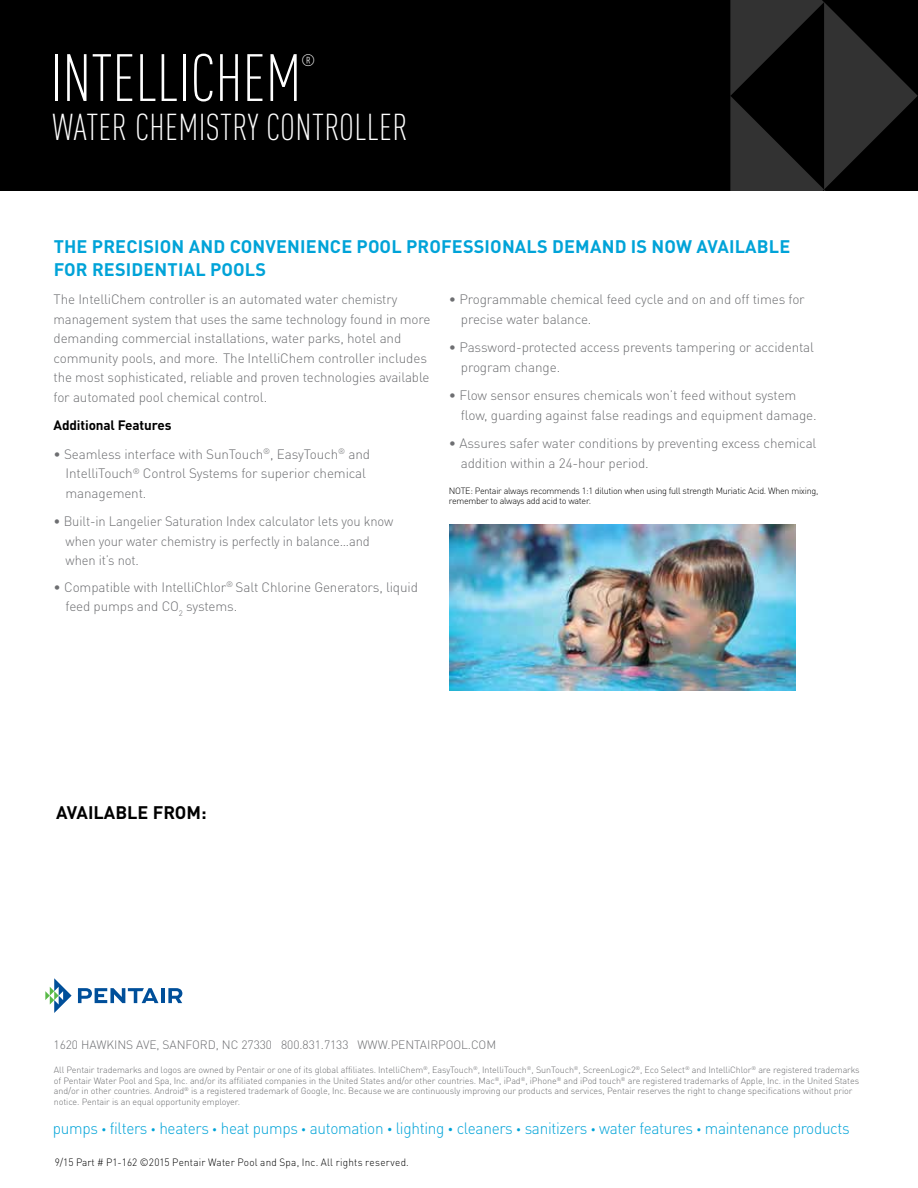
<style>
.page{position:relative;width:918px;height:1188px;background:#fff}
.page>*{position:absolute;margin:0;border:0;box-sizing:border-box;transform-origin:0 0}
.t1{font:300 condensed 65.7px "DIN Pro";color:#fff}
.t2{font:300 condensed 36.9px "DIN Pro";letter-spacing:.01em;color:#fff}
.t3{font:700 18px/22.5px "DIN Pro";letter-spacing:.01em;color:#00a3d8}
.t4{font:700 18px "DIN Pro";color:#000}
.t5{font:300 condensed 16.5px "DIN Pro";color:#fff}
.t6{font:300 16.2px "DIN Pro";letter-spacing:-.02em;color:#00a3d8;scale:.95 1}
.t7{font:300 13.5px/19.5px "DIN Pro";letter-spacing:-.01em;color:#6d6e71}
.t8{font:300 13.5px/19.5px "DIN Pro";letter-spacing:-.01em;color:#6d6e71;scale:.96 1}
.t9{font:700 13.5px "DIN Pro";letter-spacing:-.01em;color:#000}
.t10{font:300 12px "DIN Pro";letter-spacing:-.005em;color:#6d6e71}
.t11{font:300 10.5px "DIN Pro";letter-spacing:.02em;color:#000;scale:.95 1}
.t12{font:300 9px/10.5px "DIN Pro";letter-spacing:-.01em;color:#6d6e71}
.t13{font:300 9px/10.8px "DIN Pro";letter-spacing:-.03em;color:#000}
.s1{font-size:9.75px}
.s2{font-size:10.5px}
</style>
<div class="page">
<div style="left:0;top:0;width:918px;height:190px;background:#000"></div>
<svg style="left:730px;top:0;width:188px;height:190px"></svg>
<svg style="left:45px;top:978px;width:27px;height:35px"></svg>
<svg style="left:78px;top:988px;width:80px;height:15px"></svg>
<hr style="left:161px;top:988px;width:3px;height:15px;background:#004f9a">
<svg style="left:168px;top:988px;width:14px;height:15px"></svg>
<img style="left:449px;top:524px;width:346px;height:166px">
<h1 class="t1" style="left:50px;top:31px;width:253px">INTELLICHEM</h1>
<p class="t5" style="left:301px;top:49px;width:16px">®</p>
<h2 class="t2" style="left:53px;top:101px;width:356px">WATER CHEMISTRY CONTROLLER</h2>
<h3 class="t3" style="left:54px;top:233px;width:738px">THE PRECISION AND CONVENIENCE POOL PROFESSIONALS DEMAND IS NOW AVAILABLE<br>FOR RESIDENTIAL POOLS</h3>
<p class="t7" style="left:54px;top:288px;width:379px">The IntelliChem controller is an automated water chemistry management system that uses the same technology found in more demanding commercial installations, water parks, hotel and community pools, and more. The IntelliChem controller includes the most sophisticated, reliable and proven technologies available for automated pool chemical control.</p>
<p class="t9" style="left:54px;top:414px;width:119px">Additional Features</p>
<p class="t7" style="left:66px;top:443px;width:306px;text-indent:-12px">• Seamless interface with SunTouch<sup>®</sup>, EasyTouch<sup>®</sup> and<br>IntelliTouch<sup>®</sup> Control Systems for superior chemical management.</p>
<p class="t8" style="left:66px;top:510px;width:343px;text-indent:-12px">• Built-in Langelier Saturation Index calculator lets you know when your water chemistry is perfectly in balance…and when it’s not.</p>
<p class="t7" style="left:66px;top:576px;width:354px;text-indent:-12px">• Compatible with IntelliChlor<sup>®</sup> Salt Chlorine Generators, liquid feed pumps and CO<sub>2</sub> systems.</p>
<p class="t7" style="left:461px;top:288px;width:345px;text-indent:-12px">• Programmable chemical feed cycle and on and off times for precise water balance.</p>
<p class="t7" style="left:461px;top:336px;width:355px;text-indent:-12px">• Password-protected access prevents tampering or accidental program change.</p>
<p class="t7" style="left:461px;top:384px;width:357px;text-indent:-12px">• Flow sensor ensures chemicals won’t feed without system flow, guarding against false readings and equipment damage.</p>
<p class="t7" style="left:461px;top:432px;width:357px;text-indent:-12px">• Assures safer water conditions by preventing excess chemical addition within a 24-hour period.</p>
<p class="t13" style="left:449px;top:484px;width:371px">NOTE: Pentair always recommends 1:1 dilution when using full strength Muriatic Acid. When mixing, remember to always add acid to water.</p>
<h3 class="t4" style="left:56px;top:798px;width:152px">AVAILABLE FROM:</h3>
<p class="t10" style="left:54px;top:1035px;width:444px">1620 HAWKINS AVE, SANFORD, NC 27330 800.831.7133 WWW.PENTAIRPOOL.COM</p>
<p class="t12" style="left:54px;top:1064px;width:807px">All Pentair trademarks and logos are owned by Pentair or one of its global affiliates. IntelliChem<sup>®</sup>, EasyTouch<sup>®</sup>, IntelliTouch<sup>®</sup>, SunTouch<sup>®</sup>, ScreenLogic2<sup>®</sup>, Eco Select<sup>®</sup> and IntelliChlor<sup>®</sup> are registered trademarks of Pentair Water Pool and Spa, Inc. and/or its affiliated companies in the United States and/or other countries. Mac<sup>®</sup>, iPad<sup>®</sup>, iPhone<sup>®</sup> and iPod touch<sup>®</sup> are registered trademarks of Apple, Inc. in the United States and/or in other countries. Android<sup>®</sup> is a registered trademark of Google, Inc. Because we are continuously improving our products and services, Pentair reserves the right to change specifications without prior notice. Pentair is an equal opportunity employer.</p>
<p class="t6" style="left:53px;top:1116px;width:840px">pumps <span class="s1">•</span> filters <span class="s1">•</span> heaters <span class="s1">•</span> heat pumps <span class="s1">•</span> automation <span class="s2">•</span> lighting <span class="s2">•</span> cleaners <span class="s1">•</span> sanitizers <span class="s1">•</span> water features <span class="s1">•</span> maintenance products</p>
<p class="t11" style="left:55px;top:1154px;width:374px">9/15 Part # P1-162 ©2015 Pentair Water Pool and Spa, Inc. All rights reserved.</p>
</div>
